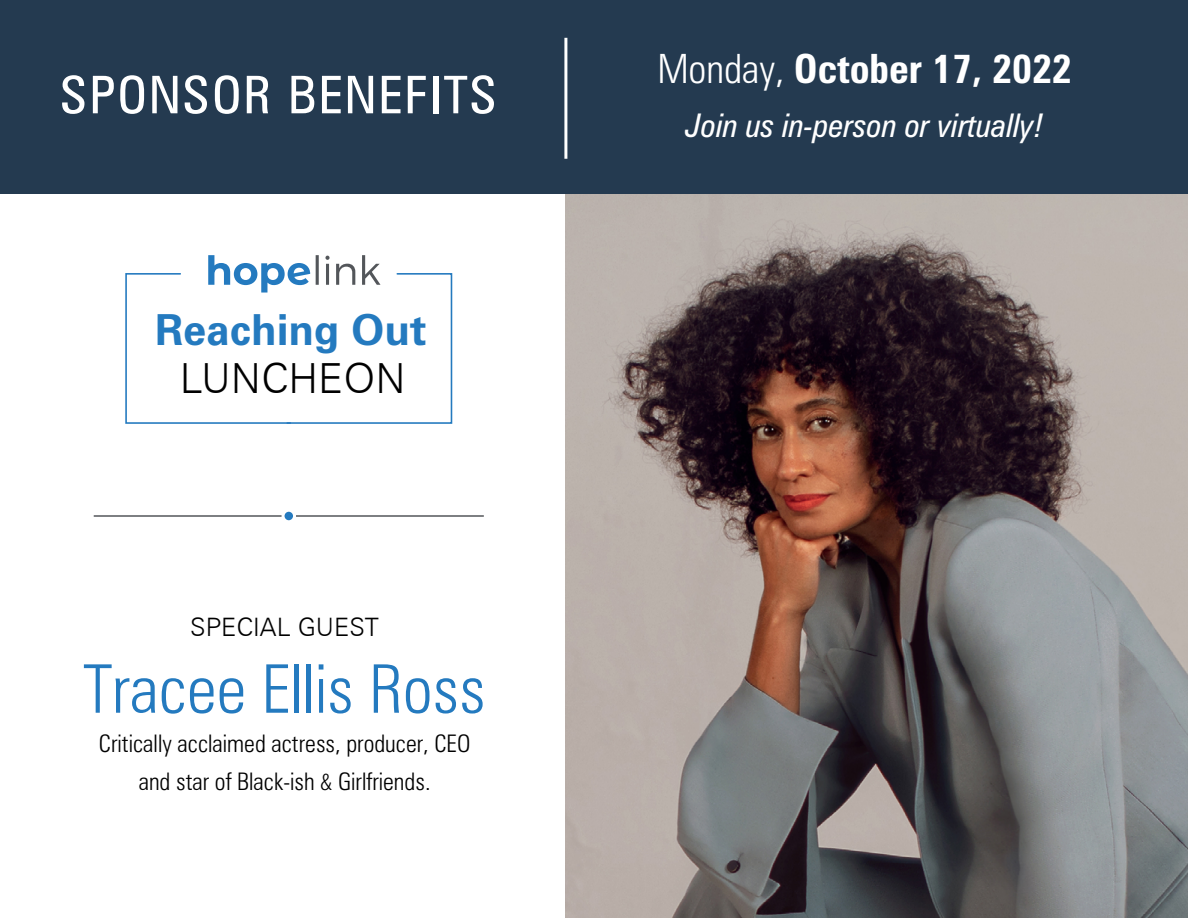
<style>
.page{position:relative;width:1188px;height:918px;background:#fff}
.page>*{position:absolute;margin:0;border:0;box-sizing:border-box;transform-origin:0 0}
.t1{font:300 condensed 67.2px "Zurich BT";color:#247abf}
.t2{font:condensed 52.05px "Zurich BT";letter-spacing:.035em;color:#fff}
.t3{font:700 42.9px "Zurich BT";letter-spacing:-.005em;color:#247abf}
.t4{font:300 41.55px "Zurich BT";color:#000}
.t5{font:700 condensed 40.35px "Zurich BT";color:#fff}
.t6{font:italic condensed 32.7px "Zurich BT";color:#fff}
.t7{font:300 25.5px "Zurich BT";color:#000}
.t8{font:300 condensed 24.3px/38.8px "Zurich BT";color:#000;text-align:center}
.s1{font-family:"Proxima Nova A Cond";font-stretch:normal}
.s2{font-weight:300}
</style>
<div class="page">
<img style="left:566px;top:193px;width:622px;height:725px">
<div style="left:0;top:0;width:1188px;height:193px;background:#243a50"></div>
<hr style="left:564px;top:38px;width:3px;height:121px;background:#fff">
<hr style="left:94px;top:515px;width:390px;height:2px;background:#53565a">
<div style="left:283px;top:510px;width:12px;height:12px;background:#247abf;border-radius:50%"></div>
<div style="left:282px;top:509px;width:14px;height:14px;border:3px solid #fff;border-radius:50%"></div>
<svg style="left:125px;top:255px;width:328px;height:169px"></svg>
<h2 class="t2" style="left:60px;top:63px;width:438px">SPONSOR BENEFITS</h2>
<h3 class="t3" style="left:155px;top:304px;width:274px">Reaching Out</h3>
<h3 class="t4" style="left:180px;top:353px;width:227px">LUNCHEON</h3>
<p class="t7" style="left:190px;top:611px;width:190px">SPECIAL GUEST</p>
<h1 class="t1" style="left:84px;top:648px;width:404px">Tracee Ellis Ross</h1>
<p class="t8" style="left:99px;top:723px;width:373px">Critically acclaimed actress, producer, CEO and star of Black-ish <span class="s1">&amp;</span> Girlfriends.</p>
<h3 class="t5" style="left:658px;top:44px;width:416px"><span class="s2">Monday,</span> October 17, 2022</h3>
<h3 class="t6" style="left:686px;top:106px;width:360px">Join us in-person or virtually!</h3>
</div>
